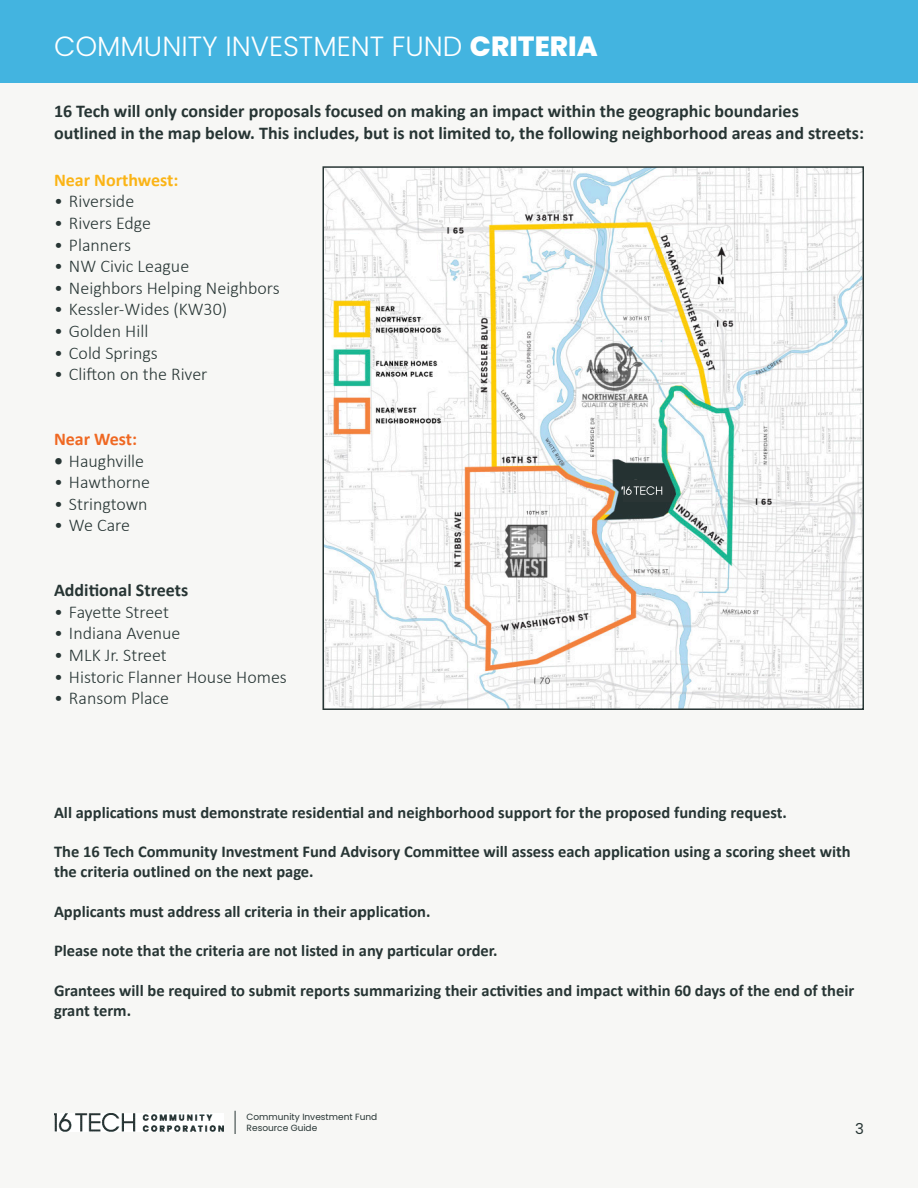
<style>
.page{position:relative;width:918px;height:1188px;background:#f7f7f5}
.page>*{position:absolute;margin:0;border:0;box-sizing:border-box;transform-origin:0 0}
.t1{font:300 27.75px "Poppins";color:#fff}
.t2{font:300 18px "Calibri";color:#273534}
.t3{font:700 18px/21.6px "Calibri";color:#273534}
.t4{font:700 18px "Calibri";color:#fbb416}
.t5{font:700 18px "Calibri";color:#ef6822}
.t6{font:700 16.5px/19.8px "Calibri";color:#273534}
.t7{font:15px "Poppins";color:#273534}
.t8{font:9px/10.8px "Poppins";color:#273534}
.s1{font-weight:800}
.s2{font-weight:700}
</style>
<div class="page">
<img style="left:54px;top:1113px;width:170px;height:18px">
<svg style="left:235px;top:1111px;width:1px;height:23px"></svg>
<img style="left:325px;top:169px;width:536px;height:538px">
<div style="left:322px;top:166px;width:542px;height:544px;border:2px solid #273534"></div>
<div style="left:0;top:0;width:918px;height:82px;background:#43b4e0"></div>
<div style="left:623px;top:480px;width:46px;height:21px;background:#2a3535"></div>
<svg style="left:623px;top:486px;width:39px;height:9px"></svg>
<p class="t1" style="left:54px;top:30px;width:545px">COMMUNITY INVESTMENT FUND <span class="s1">CRITERIA</span></p>
<p class="t3" style="left:54px;top:100px;width:812px">16 Tech will only consider proposals focused on making an impact within the geographic boundaries outlined in the map below. This includes, but is not limited to, the following neighborhood areas and streets:</p>
<p class="t4" style="left:54px;top:167px;width:126px">Near Northwest:</p>
<p class="t2" style="left:54px;top:190px;width:82px">• Riverside</p>
<p class="t2" style="left:54px;top:212px;width:99px">• Rivers Edge</p>
<p class="t2" style="left:54px;top:233px;width:78px">• Planners</p>
<p class="t2" style="left:54px;top:255px;width:137px">• NW Civic League</p>
<p class="t2" style="left:54px;top:277px;width:227px">• Neighbors Helping Neighbors</p>
<p class="t2" style="left:54px;top:298px;width:175px">• Kessler-Wides (KW30)</p>
<p class="t2" style="left:54px;top:320px;width:96px">• Golden Hill</p>
<p class="t2" style="left:54px;top:341px;width:105px">• Cold Springs</p>
<p class="t2" style="left:54px;top:363px;width:155px">• Clifton on the River</p>
<p class="t5" style="left:54px;top:426px;width:85px">Near West:</p>
<p class="t2" style="left:54px;top:449px;width:92px"><span class="s2">•</span> Haughville</p>
<p class="t2" style="left:54px;top:471px;width:98px">• Hawthorne</p>
<p class="t2" style="left:54px;top:493px;width:95px">• Stringtown</p>
<p class="t2" style="left:54px;top:514px;width:78px">• We Care</p>
<p class="t3" style="left:54px;top:579px;width:136px">Additional Streets</p>
<p class="t2" style="left:54px;top:601px;width:117px">• Fayette Street</p>
<p class="t2" style="left:54px;top:622px;width:128px">• Indiana Avenue</p>
<p class="t2" style="left:54px;top:644px;width:114px">• MLK Jr. Street</p>
<p class="t2" style="left:54px;top:665px;width:234px">• Historic Flanner House Homes</p>
<p class="t2" style="left:54px;top:687px;width:117px">• Ransom Place</p>
<p class="t6" style="left:54px;top:802px;width:734px">All applications must demonstrate residential and neighborhood support for the proposed funding request.</p>
<p class="t6" style="left:54px;top:841px;width:798px">The 16 Tech Community Investment Fund Advisory Committee will assess each application using a scoring sheet with the criteria outlined on the next page.</p>
<p class="t6" style="left:54px;top:901px;width:378px">Applicants must address all criteria in their application.</p>
<p class="t6" style="left:54px;top:940px;width:445px">Please note that the criteria are not listed in any particular order.</p>
<p class="t6" style="left:54px;top:980px;width:802px">Grantees will be required to submit reports summarizing their activities and impact within 60 days of the end of their grant term.</p>
<p class="t8" style="left:247px;top:1112px;width:132px">Community Investment Fund<br>Resource Guide</p>
<p class="t7" style="left:855px;top:1120px;width:10px">3</p>
</div>
